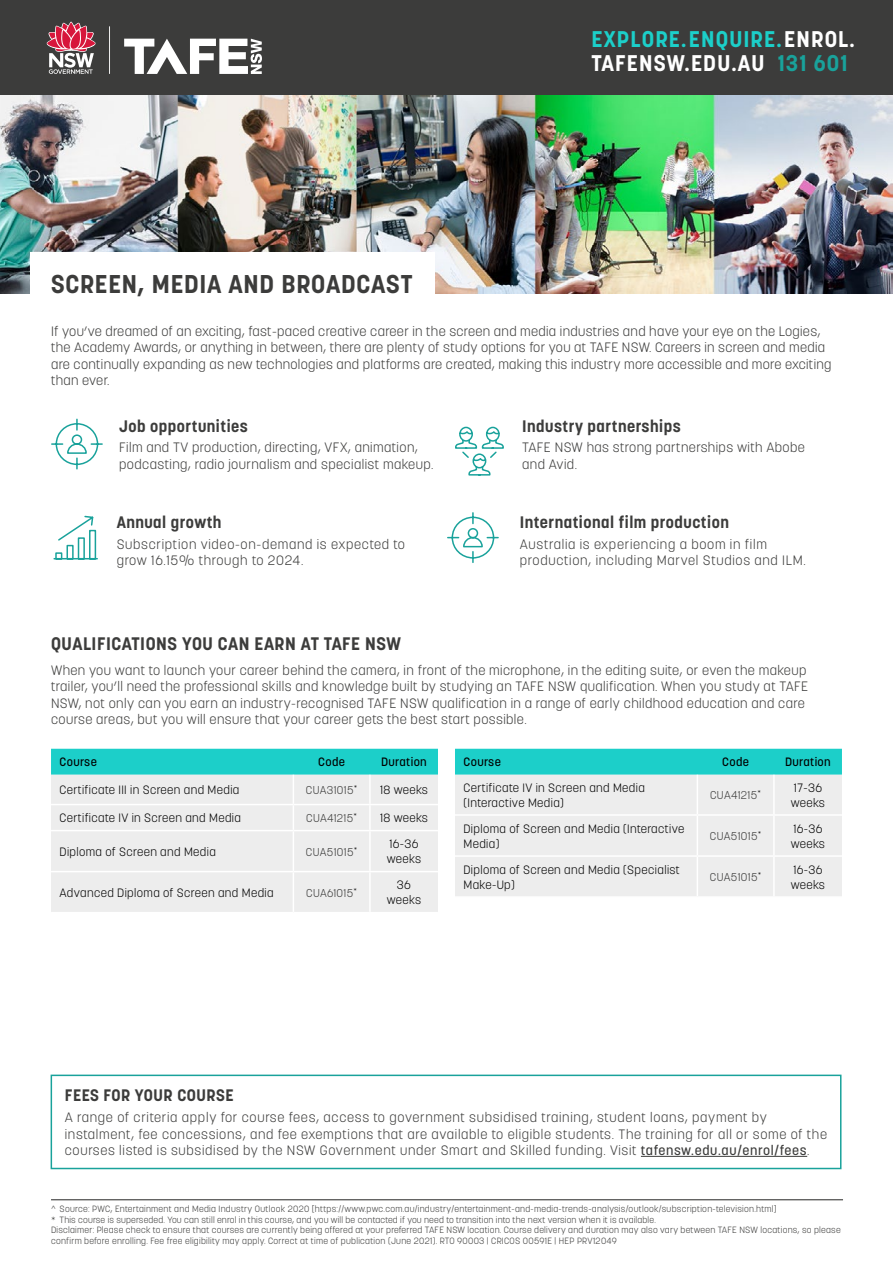
<style>
.page{position:relative;width:893px;height:1263px;background:#fff}
.page>*{position:absolute;margin:0;border:0;box-sizing:border-box;transform-origin:0 0}
.t1{font:700 25.5px "Korolev";letter-spacing:.03em;color:#3c3c3b}
.t2{font:700 22.5px/24px "Korolev";letter-spacing:.05em;color:#fff}
.t3{font:700 18px "Korolev";letter-spacing:.03em;color:#3c3c3b}
.t4{font:700 16.5px "Korolev";letter-spacing:.03em;color:#3c3c3b}
.t5{font:300 13.5px/16.5px "Korolev";letter-spacing:.03em;color:#3c3c3b}
.t6{font:300 13.5px/16.5px "Korolev";letter-spacing:.05em;color:#3c3c3b}
.t7{font:300 12px/15px "Korolev";letter-spacing:.03em;color:#000}
.t8{font:500 12px "Korolev";letter-spacing:.03em;color:#000}
.t9{font:300 11.25px "Korolev";letter-spacing:.03em;color:#3c3c3b}
.t10{font:300 9px/10.5px "Korolev";letter-spacing:.025em;color:#3c3c3b}
.s1{color:#1ccfc9}
.s2{color:#19a29b}
.s3{font-weight:500}
</style>
<div class="page">
<hr style="left:51px;top:1199px;width:792px;height:1px;background:#3c3c3b">
<div style="left:0;top:0;width:893px;height:96px;background:#3c3c3b"></div>
<svg style="left:47px;top:22px;width:48px;height:52px"></svg>
<svg style="left:124px;top:39px;width:138px;height:35px"></svg>
<hr style="left:109px;top:26px;width:1px;height:48px;background:#fff">
<img style="left:0;top:96px;width:893px;height:197px">
<div style="left:30px;top:252px;width:405px;height:64px;background:#fff"></div>
<svg style="left:51px;top:418px;width:52px;height:52px"></svg>
<svg style="left:447px;top:512px;width:52px;height:51px"></svg>
<svg style="left:53px;top:515px;width:45px;height:45px"></svg>
<svg style="left:455px;top:426px;width:49px;height:50px"></svg>
<div style="left:51px;top:831px;width:387px;height:81px;background:#ededed"></div>
<hr style="left:293px;top:831px;width:1px;height:40px;background:#fff">
<hr style="left:369px;top:831px;width:2px;height:40px;background:#fff">
<hr style="left:51px;top:871px;width:242px;height:1px;background:#fff">
<hr style="left:293px;top:871px;width:77px;height:1px;background:#fff">
<hr style="left:293px;top:872px;width:1px;height:40px;background:#fff">
<hr style="left:370px;top:871px;width:68px;height:1px;background:#fff">
<hr style="left:369px;top:872px;width:2px;height:40px;background:#fff">
<svg style="left:51px;top:749px;width:387px;height:81px;background:#abe4e2"></svg>
<hr style="left:369px;top:775px;width:2px;height:29px;background:#fff">
<div style="left:455px;top:749px;width:387px;height:26px;background:#1ccfc9"></div>
<div style="left:455px;top:775px;width:387px;height:121px;background:#ededed"></div>
<hr style="left:697px;top:775px;width:1px;height:39px;background:#fff">
<hr style="left:773px;top:775px;width:2px;height:39px;background:#fff">
<hr style="left:455px;top:814px;width:242px;height:2px;background:#fff">
<hr style="left:697px;top:814px;width:77px;height:2px;background:#fff">
<hr style="left:697px;top:816px;width:1px;height:39px;background:#fff">
<hr style="left:774px;top:814px;width:68px;height:2px;background:#fff">
<hr style="left:773px;top:816px;width:2px;height:39px;background:#fff">
<hr style="left:455px;top:855px;width:242px;height:2px;background:#fff">
<hr style="left:697px;top:855px;width:77px;height:2px;background:#fff">
<hr style="left:697px;top:857px;width:1px;height:39px;background:#fff">
<hr style="left:774px;top:855px;width:68px;height:2px;background:#fff">
<hr style="left:773px;top:857px;width:2px;height:39px;background:#fff">
<hr style="left:641px;top:1156px;width:166px;height:1px;background:#3c3c3b">
<div style="left:51px;top:1074px;width:790px;height:95px;border:2px solid #19a29b"></div>
<h1 class="t1" style="left:51px;top:268px;width:363px">SCREEN, MEDIA AND BROADCAST</h1>
<h2 class="t2" style="left:591px;top:27px;width:265px"><span class="s1">EXPLORE.ENQUIRE.</span>ENROL.<br>TAFENSW.EDU.AU <span class="s2">131 601</span></h2>
<p class="t5" style="left:51px;top:323px;width:782px">If you’ve dreamed of an exciting, fast-paced creative career in the screen and media industries and have your eye on the Logies, the Academy Awards, or anything in between, there are plenty of study options for you at TAFE NSW. Careers in screen and media are continually expanding as new technologies and platforms are created, making this industry more accessible and more exciting than ever.</p>
<p class="t4" style="left:119px;top:415px;width:130px">Job opportunities</p>
<p class="t5" style="left:119px;top:439px;width:316px">Film and TV production, directing, VFX, animation, podcasting, radio journalism and specialist makeup.</p>
<p class="t4" style="left:522px;top:415px;width:160px">Industry partnerships</p>
<p class="t5" style="left:522px;top:439px;width:284px">TAFE NSW has strong partnerships with Abobe and Avid.</p>
<p class="t4" style="left:117px;top:512px;width:106px">Annual growth</p>
<p class="t6" style="left:117px;top:536px;width:290px">Subscription video-on-demand is expected to grow 16.15% through to 2024.</p>
<p class="t4" style="left:520px;top:512px;width:210px">International film production</p>
<p class="t6" style="left:520px;top:536px;width:288px">Australia is experiencing a boom in film production, including Marvel Studios and ILM.</p>
<h3 class="t3" style="left:51px;top:632px;width:352px">QUALIFICATIONS YOU CAN EARN AT TAFE NSW</h3>
<p class="t5" style="left:51px;top:662px;width:759px">When you want to launch your career behind the camera, in front of the microphone, in the editing suite, or even the makeup trailer, you’ll need the professional skills and knowledge built by studying an TAFE NSW qualification. When you study at TAFE NSW, not only can you earn an industry-recognised TAFE NSW qualification in a range of early childhood education and care course areas, but you will ensure that your career gets the best start possible.</p>
<p class="t8" style="left:60px;top:754px;width:39px">Course</p>
<p class="t8" style="left:318px;top:754px;width:28px">Code</p>
<p class="t8" style="left:381px;top:754px;width:47px">Duration</p>
<p class="t7" style="left:60px;top:782px;width:181px">Certificate III in Screen and Media</p>
<p class="t9" style="left:306px;top:783px;width:53px">CUA31015<sup>*</sup></p>
<p class="t7" style="left:380px;top:782px;width:49px">18 weeks</p>
<p class="t7" style="left:60px;top:810px;width:183px">Certificate IV in Screen and Media</p>
<p class="t9" style="left:306px;top:811px;width:52px">CUA41215<sup>*</sup></p>
<p class="t7" style="left:380px;top:810px;width:49px">18 weeks</p>
<p class="t7" style="left:60px;top:844px;width:158px">Diploma of Screen and Media</p>
<p class="t9" style="left:306px;top:844px;width:53px">CUA51015<sup>*</sup></p>
<p class="t7" style="left:387px;top:836px;width:36px">16-36 weeks</p>
<p class="t7" style="left:60px;top:885px;width:216px">Advanced Diploma of Screen and Media</p>
<p class="t9" style="left:306px;top:885px;width:52px">CUA61015<sup>*</sup></p>
<p class="t7" style="left:387px;top:877px;width:36px;text-align:center">36 weeks</p>
<p class="t8" style="left:463px;top:754px;width:39px">Course</p>
<p class="t8" style="left:722px;top:754px;width:28px">Code</p>
<p class="t8" style="left:785px;top:754px;width:47px">Duration</p>
<p class="t7" style="left:463px;top:780px;width:183px">Certificate IV in Screen and Media (Interactive Media)</p>
<p class="t9" style="left:710px;top:788px;width:52px">CUA41215<sup>*</sup></p>
<p class="t7" style="left:791px;top:780px;width:36px">17-36 weeks</p>
<p class="t7" style="left:463px;top:821px;width:222px">Diploma of Screen and Media (Interactive<br>Media)</p>
<p class="t9" style="left:710px;top:829px;width:53px">CUA51015<sup>*</sup></p>
<p class="t7" style="left:791px;top:821px;width:36px">16-36 weeks</p>
<p class="t7" style="left:463px;top:862px;width:218px">Diploma of Screen and Media (Specialist<br>Make-Up)</p>
<p class="t9" style="left:710px;top:870px;width:53px">CUA51015<sup>*</sup></p>
<p class="t7" style="left:791px;top:862px;width:36px">16-36 weeks</p>
<p class="t4" style="left:65px;top:1085px;width:170px">FEES FOR YOUR COURSE</p>
<p class="t6" style="left:65px;top:1109px;width:764px">A range of criteria apply for course fees, access to government subsidised training, student loans, payment by instalment, fee concessions, and fee exemptions that are available to eligible students. The training for all or some of the courses listed is subsidised by the NSW Government under Smart and Skilled funding. Visit <span class="s3">tafensw.edu.au/enrol/fees</span>.</p>
<p class="t10" style="left:51px;top:1204px;width:791px">^ Source: PWC, Entertainment and Media Industry Outlook 2020 [https://www.pwc.com.au/industry/entertainment-and-media-trends-analysis/outlook/subscription-television.html]<br>* This course is superseded. You can still enrol in this course, and you will be contacted if you need to transition into the next version when it is available.<br>Disclaimer: Please check to ensure that courses are currently being offered at your preferred TAFE NSW location. Course delivery and duration may also vary between TAFE NSW locations, so please confirm before enrolling. Fee free eligibility may apply. Correct at time of publication (June 2021). RTO 90003 | CRICOS 00591E | HEP PRV12049</p>
</div>
